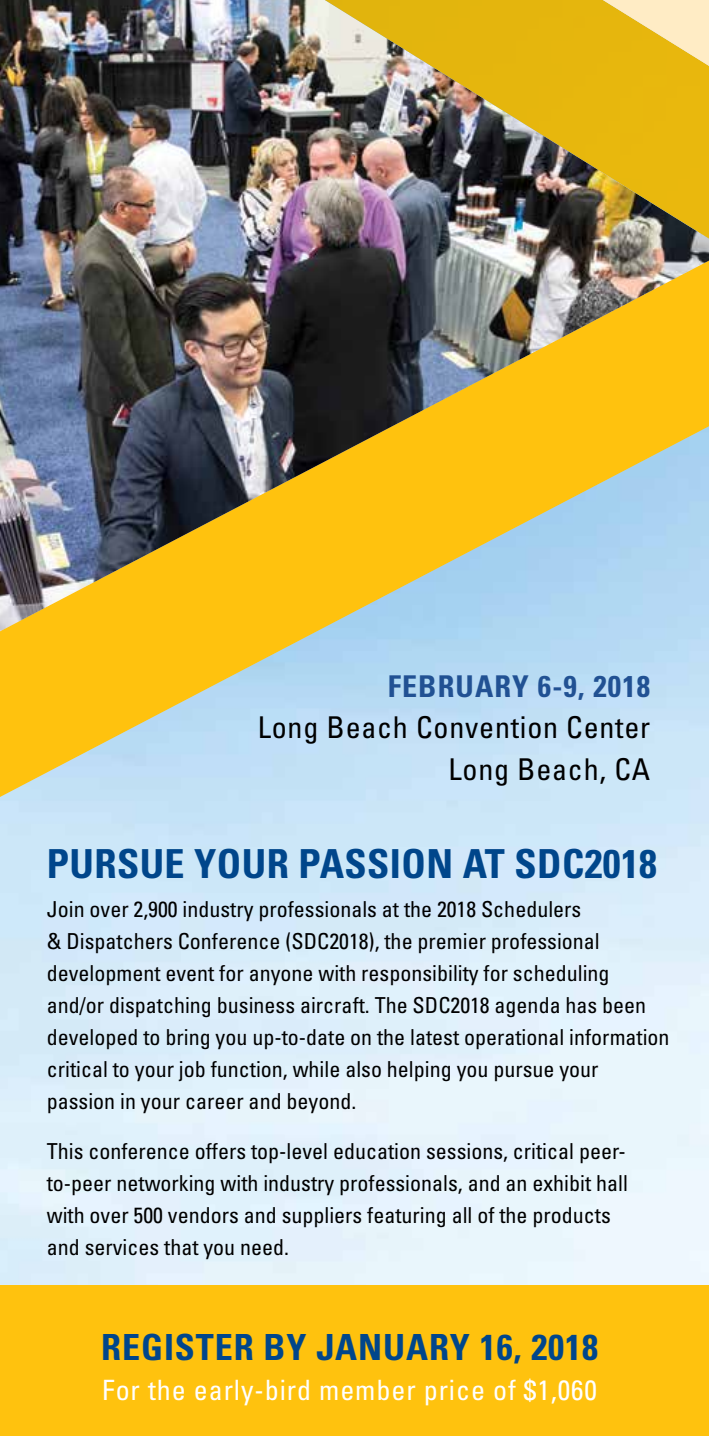
<style>
.page{position:relative;width:709px;height:1436px;background:#fff}
.page>*{position:absolute;margin:0;border:0;box-sizing:border-box;transform-origin:0 0}
.t1{font:700 condensed 40px "Univers";letter-spacing:.01em;color:#00468b}
.t2{font:700 condensed 36px "Univers";letter-spacing:.025em;color:#00468b}
.t3{font:condensed 30px/41.4px "Univers";letter-spacing:.025em;color:#000;text-align:right}
.t4{font:700 condensed 30px "Univers";letter-spacing:.035em;color:#215193}
.t5{font:condensed 28px "Univers";letter-spacing:.035em;color:#fff}
.t6{font:condensed 22px/32px "Univers";color:#000}
</style>
<div class="page">
<div style="left:0;top:1285px;width:708px;height:150px;background:#ffc20e"></div>
<img style="left:0;top:0;width:708px;height:798px">
<svg style="left:567px;top:0;width:141px;height:508px;background:#d5b13b"></svg>
<h3 class="t4" style="left:387px;top:668px;width:264px">FEBRUARY 6-9, 2018</h3>
<h3 class="t3" style="left:257px;top:706px;width:393px">Long Beach Convention Center<br>Long Beach, CA</h3>
<h1 class="t1" style="left:47px;top:839px;width:611px">PURSUE YOUR PASSION AT SDC2018</h1>
<p class="t6" style="left:47px;top:892px;width:624px">Join over 2,900 industry professionals at the 2018 Schedulers<br>&amp; Dispatchers Conference (SDC2018), the premier professional development event for anyone with responsibility for scheduling and/or dispatching business aircraft. The SDC2018 agenda has been developed to bring you up-to-date on the latest operational information critical to your job function, while also helping you pursue your passion in your career and beyond.</p>
<p class="t6" style="left:47px;top:1134px;width:582px">This conference offers top-level education sessions, critical peer&shy;to-peer networking with industry professionals, and an exhibit hall with over 500 vendors and suppliers featuring all of the products and services that you need.</p>
<h2 class="t2" style="left:101px;top:1324px;width:498px">REGISTER BY JANUARY 16, 2018</h2>
<p class="t5" style="left:102px;top:1371px;width:496px">For the early-bird member price of $1,060</p>
</div>
